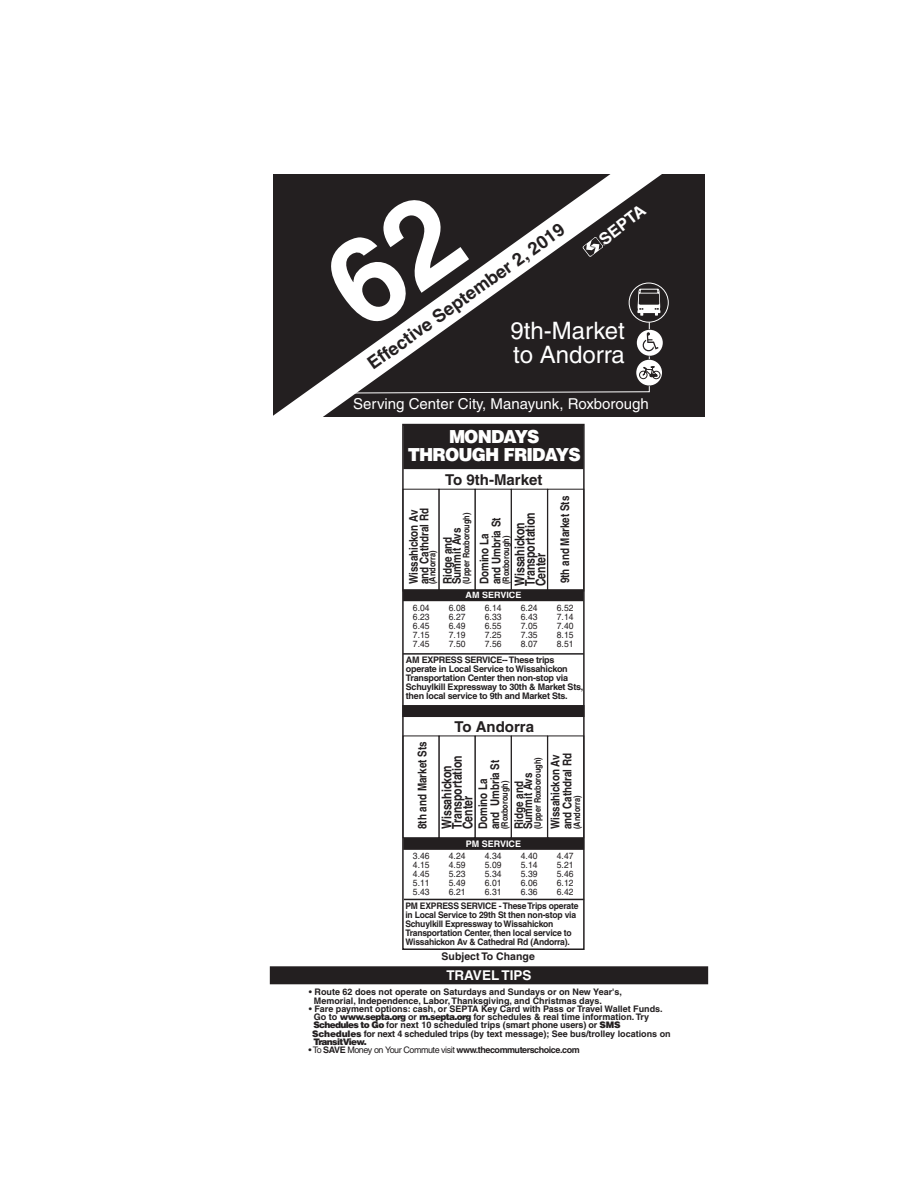
<style>
.page{position:relative;width:918px;height:1188px;background:#fff}
.page>*{position:absolute;margin:0;border:0;box-sizing:border-box;transform-origin:0 0}
.t1{font:24px/24px "Helvetica";color:#fff}
.t2{font:700 18px "Helvetica";color:#231f20}
.t3{font:900 18px/18px "Helvetica";letter-spacing:-.05em;color:#fff;text-align:center;scale:.95 1}
.t4{font:700 16.5px "Helvetica";color:#fff}
.t5{font:15px "Helvetica";color:#fff}
.t6{font:700 15px "Helvetica";color:#231f20}
.t7{font:700 condensed 13.5px/10.5px "Helvetica";color:#231f20;scale:.95 1}
.t8{font:700 13.5px "Helvetica";color:#fff}
.t9{font:700 condensed 12px/12px "Helvetica";color:#231f20}
.t10{font:700 10.5px "Helvetica";color:#231f20}
.t11{font:700 9px/8.2px "Helvetica";color:#231f20}
.t12{font:9px "Helvetica";color:#231f20;scale:.95 1}
.t13{font:700 9px/9px "Helvetica";letter-spacing:-.025em;color:#231f20;scale:.95 1}
.t14{font:700 9px/9px "Helvetica";letter-spacing:-.025em;color:#231f20}
.t15{font:700 condensed 9px "Helvetica";color:#231f20}
.t16{font:700 9px "Helvetica";letter-spacing:-.05em;color:#231f20}
.t17{font:700 9px "Helvetica";color:#fff}
.s1{font-weight:400}
.s2{font-weight:900}
</style>
<div class="page">
<div style="left:270px;top:966px;width:438px;height:18px;background:#231f20"></div>
<div style="left:273px;top:174px;width:429px;height:242px;background:#231f20"></div>
<div style="left:629px;top:283px;width:39px;height:39px;background:#231f20;border-radius:50%"></div>
<div style="left:629px;top:283px;width:40px;height:39px;border:1px solid #fff;border-radius:50%"></div>
<svg style="left:636px;top:359px;width:27px;height:27px"></svg>
<div style="left:636px;top:329px;width:27px;height:27px;background:#484445;border-radius:50%"></div>
<svg style="left:637px;top:330px;width:26px;height:26px"></svg>
<div style="left:403px;top:424px;width:180px;height:45px;background:#231f20"></div>
<hr style="left:404px;top:899px;width:180px;height:1px;background:#231f20">
<div style="left:403px;top:838px;width:181px;height:12px;background:#231f20"></div>
<div style="left:403px;top:589px;width:180px;height:12px;background:#231f20"></div>
<div style="left:402px;top:424px;width:183px;height:526px;border:2px solid #231f20"></div>
<hr style="left:403px;top:653px;width:181px;height:2px;background:#231f20">
<div style="left:402px;top:705px;width:182px;height:12px;background:#231f20"></div>
<div style="left:548px;top:489px;width:36px;height:102px;border:1px solid #231f20"></div>
<div style="left:511px;top:489px;width:37px;height:102px;border:1px solid #231f20"></div>
<div style="left:475px;top:489px;width:36px;height:102px;border:1px solid #231f20"></div>
<div style="left:439px;top:489px;width:36px;height:102px;border:1px solid #231f20"></div>
<div style="left:403px;top:489px;width:36px;height:102px;border:1px solid #231f20"></div>
<div style="left:548px;top:736px;width:36px;height:102px;border:1px solid #231f20"></div>
<div style="left:511px;top:736px;width:37px;height:102px;border:1px solid #231f20"></div>
<div style="left:475px;top:736px;width:36px;height:102px;border:1px solid #231f20"></div>
<div style="left:439px;top:736px;width:36px;height:102px;border:1px solid #231f20"></div>
<div style="left:403px;top:736px;width:36px;height:102px;border:1px solid #231f20"></div>
<svg style="left:318px;top:190px;width:343px;height:204px"></svg>
<h3 class="t4" style="left:595px;top:233px;width:55px;rotate:-38deg">SEPTA</h3>
<h2 class="t2" style="left:364px;top:357px;width:239px;rotate:-36deg">Effective September 2, 2019</h2>
<h1 class="t1" style="left:510px;top:319px;width:116px">9th-Market to Andorra</h1>
<h3 class="t5" style="left:353px;top:395px;width:297px">Serving Center City, Manayunk, Roxborough</h3>
<h2 class="t3" style="left:408px;top:427px;width:184px">MONDAYS<br>THROUGH FRIDAYS</h2>
<h3 class="t6" style="left:445px;top:471px;width:99px">To 9th-Market</h3>
<h3 class="t9" style="left:408px;top:584px;width:77px;line-height:10.5px;rotate:-90deg">Wissahickon Av and Cathdral Rd</h3>
<p class="t15" style="left:461px;top:584px;width:73px;rotate:-90deg">(Upper Roxborough)</p>
<h3 class="t9" style="left:443px;top:584px;width:58px;line-height:9px;rotate:-90deg">Ridge and<br>Summit Avs</h3>
<p class="t15" style="left:427px;top:584px;width:35px;rotate:-90deg">(Andorra)</p>
<h3 class="t7" style="left:514px;top:586px;width:79px;rotate:-90deg">Wissahickon<br>Transportation<br>Center</h3>
<h3 class="t9" style="left:478px;top:584px;width:68px;rotate:-90deg">Domino La and Umbria St</h3>
<p class="t15" style="left:500px;top:584px;width:50px;rotate:-90deg">(Roxborough)</p>
<p class="t17" style="left:466px;top:589px;width:57px">AM SERVICE</p>
<h3 class="t9" style="left:559px;top:583px;width:89px;rotate:-90deg">9th and Market Sts</h3>
<p class="t12" style="left:413px;top:603px;width:19px">6.04</p>
<p class="t12" style="left:449px;top:603px;width:19px">6.08</p>
<p class="t12" style="left:485px;top:603px;width:19px">6.14</p>
<p class="t12" style="left:521px;top:603px;width:19px">6.24</p>
<p class="t12" style="left:557px;top:603px;width:19px">6.52</p>
<p class="t12" style="left:413px;top:612px;width:19px">6.23</p>
<p class="t12" style="left:449px;top:612px;width:19px">6.27</p>
<p class="t12" style="left:485px;top:612px;width:19px">6.33</p>
<p class="t12" style="left:521px;top:612px;width:19px">6.43</p>
<p class="t12" style="left:557px;top:612px;width:19px">7.14</p>
<p class="t12" style="left:413px;top:621px;width:19px">6.45</p>
<p class="t12" style="left:449px;top:621px;width:19px">6.49</p>
<p class="t12" style="left:485px;top:621px;width:19px">6.55</p>
<p class="t12" style="left:521px;top:621px;width:19px">7.05</p>
<p class="t12" style="left:557px;top:621px;width:19px">7.40</p>
<p class="t12" style="left:413px;top:630px;width:19px">7.15</p>
<p class="t12" style="left:449px;top:630px;width:19px">7.19</p>
<p class="t12" style="left:485px;top:630px;width:19px">7.25</p>
<p class="t12" style="left:521px;top:630px;width:19px">7.35</p>
<p class="t12" style="left:557px;top:630px;width:19px">8.15</p>
<p class="t12" style="left:413px;top:639px;width:19px">7.45</p>
<p class="t12" style="left:449px;top:639px;width:19px">7.50</p>
<p class="t12" style="left:485px;top:639px;width:19px">7.56</p>
<p class="t12" style="left:521px;top:639px;width:19px">8.07</p>
<p class="t12" style="left:557px;top:639px;width:19px">8.51</p>
<p class="t14" style="left:406px;top:655px;width:179px">AM EXPRESS SERVICE--These trips operate in Local Service to Wissahickon Transportation Center then non-stop via Schuylkill Expressway to 30th &amp; Market Sts, then local service to 9th and Market Sts.</p>
<h3 class="t9" style="left:416px;top:829px;width:89px;rotate:-90deg">8th and Market Sts</h3>
<h3 class="t6" style="left:454px;top:718px;width:81px">To Andorra</h3>
<h3 class="t9" style="left:549px;top:829px;width:77px;rotate:-90deg">Wissahickon Av and Cathdral Rd</h3>
<h3 class="t7" style="left:441px;top:829px;width:79px;rotate:-90deg">Wissahickon<br>Transportation<br>Center</h3>
<p class="t15" style="left:532px;top:829px;width:73px;rotate:-90deg">(Upper Roxborough)</p>
<h3 class="t9" style="left:477px;top:829px;width:71px;rotate:-90deg">Domino La and Umbria St</h3>
<h3 class="t9" style="left:514px;top:829px;width:58px;line-height:9px;rotate:-90deg">Ridge and<br>Summit Avs</h3>
<p class="t15" style="left:499px;top:829px;width:50px;rotate:-90deg">(Roxborough)</p>
<p class="t15" style="left:571px;top:829px;width:35px;rotate:-90deg">(Andorra)</p>
<p class="t17" style="left:466px;top:838px;width:57px">PM SERVICE</p>
<p class="t12" style="left:413px;top:851px;width:19px">3.46</p>
<p class="t12" style="left:449px;top:851px;width:19px">4.24</p>
<p class="t12" style="left:485px;top:851px;width:19px">4.34</p>
<p class="t12" style="left:521px;top:851px;width:19px">4.40</p>
<p class="t12" style="left:557px;top:851px;width:19px">4.47</p>
<p class="t12" style="left:413px;top:860px;width:19px">4.15</p>
<p class="t12" style="left:449px;top:860px;width:19px">4.59</p>
<p class="t12" style="left:485px;top:860px;width:19px">5.09</p>
<p class="t12" style="left:521px;top:860px;width:19px">5.14</p>
<p class="t12" style="left:557px;top:860px;width:19px">5.21</p>
<p class="t12" style="left:413px;top:869px;width:19px">4.45</p>
<p class="t12" style="left:449px;top:869px;width:19px">5.23</p>
<p class="t12" style="left:485px;top:869px;width:19px">5.34</p>
<p class="t12" style="left:521px;top:869px;width:19px">5.39</p>
<p class="t12" style="left:557px;top:869px;width:19px">5.46</p>
<p class="t12" style="left:413px;top:878px;width:19px">5.11</p>
<p class="t12" style="left:449px;top:878px;width:19px">5.49</p>
<p class="t12" style="left:485px;top:878px;width:19px">6.01</p>
<p class="t12" style="left:521px;top:878px;width:19px">6.06</p>
<p class="t12" style="left:557px;top:878px;width:19px">6.12</p>
<p class="t12" style="left:413px;top:887px;width:19px">5.43</p>
<p class="t12" style="left:449px;top:887px;width:19px">6.21</p>
<p class="t12" style="left:485px;top:887px;width:19px">6.31</p>
<p class="t12" style="left:521px;top:887px;width:19px">6.36</p>
<p class="t12" style="left:557px;top:887px;width:19px">6.42</p>
<p class="t13" style="left:405px;top:901px;width:184px">PM EXPRESS SERVICE -TheseTrips operate in Local Service to 29th St then non-stop via Schuylkill Expressway to Wissahickon Transportation Center, then local service to Wissahickon Av &amp; Cathedral Rd (Andorra).</p>
<p class="t10" style="left:442px;top:949px;width:95px">Subject To Change</p>
<h3 class="t8" style="left:446px;top:967px;width:87px">TRAVEL TIPS</h3>
<p class="t11" style="left:314px;top:987px;width:310px;line-height:9px;text-indent:-5px"><span class="s1">•</span> Route 62 does not operate on Saturdays and Sundays or on New Year's,<br>Memorial, Independence, Labor, Thanksgiving, and Christmas days.</p>
<p class="t11" style="left:312px;top:1004px;width:360px;text-indent:-3px"><span class="s1">•</span> Fare payment options: cash, or SEPTA Key Card with Pass or Travel Wallet Funds.<br>Go to <span class="s2">www.septa.org</span> or <span class="s2">m.septa.org</span> for schedules &amp; real time information. Try <span class="s2">Schedules to Go</span> for next 10 scheduled trips (smart phone users) or <span class="s2">SMS Schedules</span> for next 4 scheduled trips (by text message); See bus/trolley locations on <span class="s2">TransitView.</span></p>
<p class="t16" style="left:308px;top:1044px;width:273px"><span class="s1">• To</span> SAVE <span class="s1">Money on Your Commute visit</span> www.thecommuterschoice.com</p>
</div>
